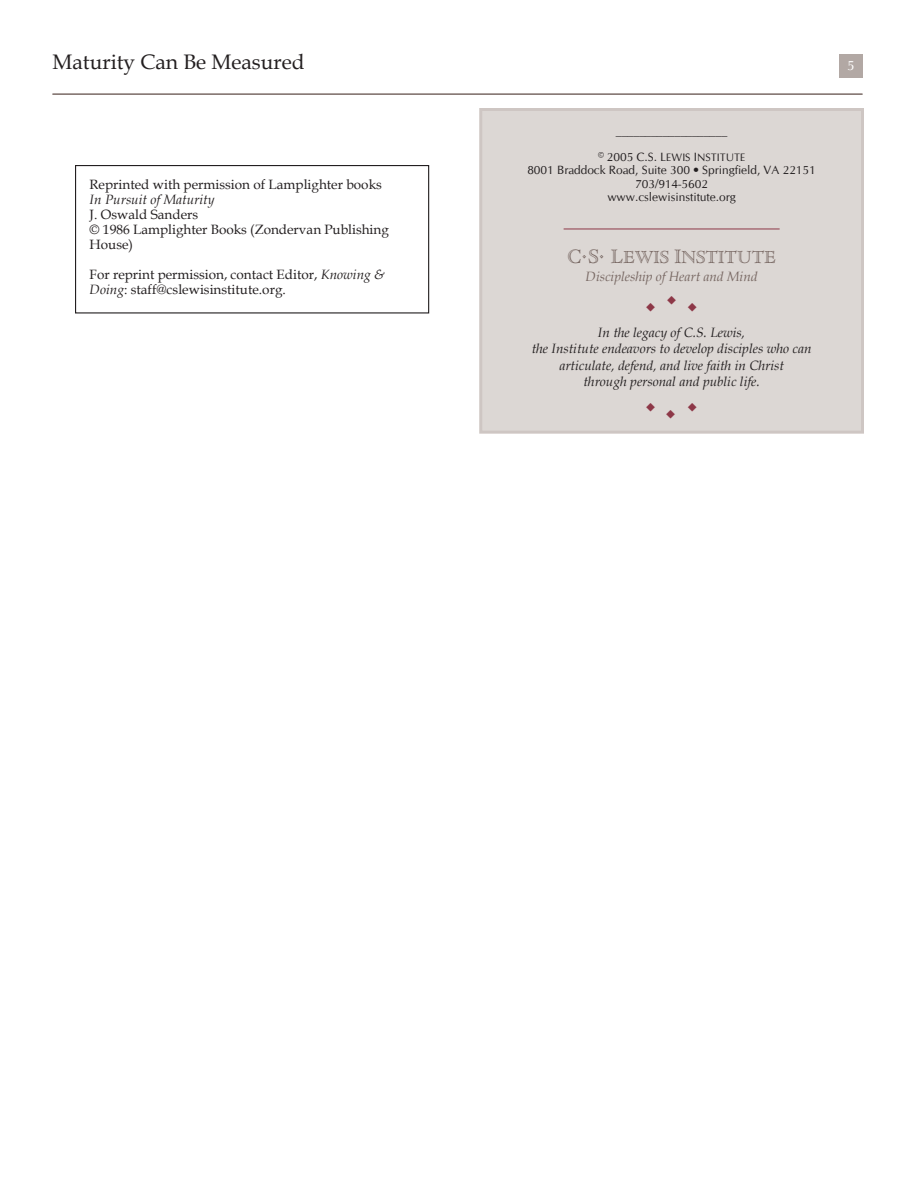
<style>
.page{position:relative;width:918px;height:1188px;background:#fff}
.page>*{position:absolute;margin:0;border:0;box-sizing:border-box;transform-origin:0 0}
.t1{font:21px "Book Antiqua";color:#231f20}
.t2{font:18.9px "Cloister Open Face";color:#776762}
.t3{font:13.5px/15px "Book Antiqua";color:#231f20}
.t4{font:italic 13.5px/16.5px "Book Antiqua";color:#231f20;text-align:center}
.t5{font:italic 13.5px "Book Antiqua";color:#776762}
.t6{font:13.5px "CG Omega";color:#fff}
.t7{font:12px/13.5px "CG Omega";color:#231f20;text-align:center}
.t8{font:10.8px "CG Omega";color:#231f20}
.s1{font-style:italic}
.s2{font-size:12px}
.s3{font-size:21px}
</style>
<div class="page">
<div style="left:839px;top:54px;width:23px;height:24px;background:#b2a8a4"></div>
<hr style="left:52px;top:94px;width:810px;height:1px;background:#776762">
<div style="left:481px;top:110px;width:381px;height:322px;background:#dcd7d4"></div>
<div style="left:479px;top:108px;width:385px;height:326px;border:3px solid #cec6c3"></div>
<hr style="left:564px;top:229px;width:216px;height:1px;background:#8d3747">
<div style="left:75px;top:165px;width:354px;height:149px;border:1px solid #231f20"></div>
<h1 class="t1" style="left:52px;top:48px;width:254px">Maturity Can Be Measured</h1>
<p class="t6" style="left:847px;top:57px;width:9px">5</p>
<p class="t3" style="left:90px;top:177px;width:294px">Reprinted with permission of Lamplighter books</p>
<p class="t4" style="left:90px;top:191px;width:126px">In Pursuit of Maturity</p>
<p class="t3" style="left:90px;top:207px;width:301px">J. Oswald Sanders<br>© 1986 Lamplighter Books (Zondervan Publishing<br>House)</p>
<p class="t3" style="left:90px;top:267px;width:297px">For reprint permission, contact Editor, <span class="s1">Knowing &amp;<br>Doing</span>: staff@cslewisinstitute.org.</p>
<p class="t7" style="left:616px;top:123px;width:113px">___________________</p>
<p class="t8" style="left:598px;top:151px;width:149px"><span class="s2">© 2005 C.S. L</span>EWIS <span class="s2">I</span>NSTITUTE</p>
<p class="t7" style="left:527px;top:164px;width:290px">8001 Braddock Road, Suite 300 • Springfield, VA 22151<br>703/914-5602<br>www.cslewisinstitute.org</p>
<h2 class="t2" style="left:567px;top:247px;width:210px"><span class="s3">C</span><sup>.</sup><span class="s3">S</span><sup>.</sup> <span class="s3">L</span>EWIS <span class="s3">I</span>NSTITUTE</h2>
<p class="t5" style="left:586px;top:267px;width:174px">Discipleship of Heart and Mind</p>
<p class="t4" style="left:532px;top:323px;width:281px">In the legacy of C.S. Lewis,<br>the Institute endeavors to develop disciples who can articulate, defend, and live faith in Christ<br>through personal and public life.</p>
</div>
